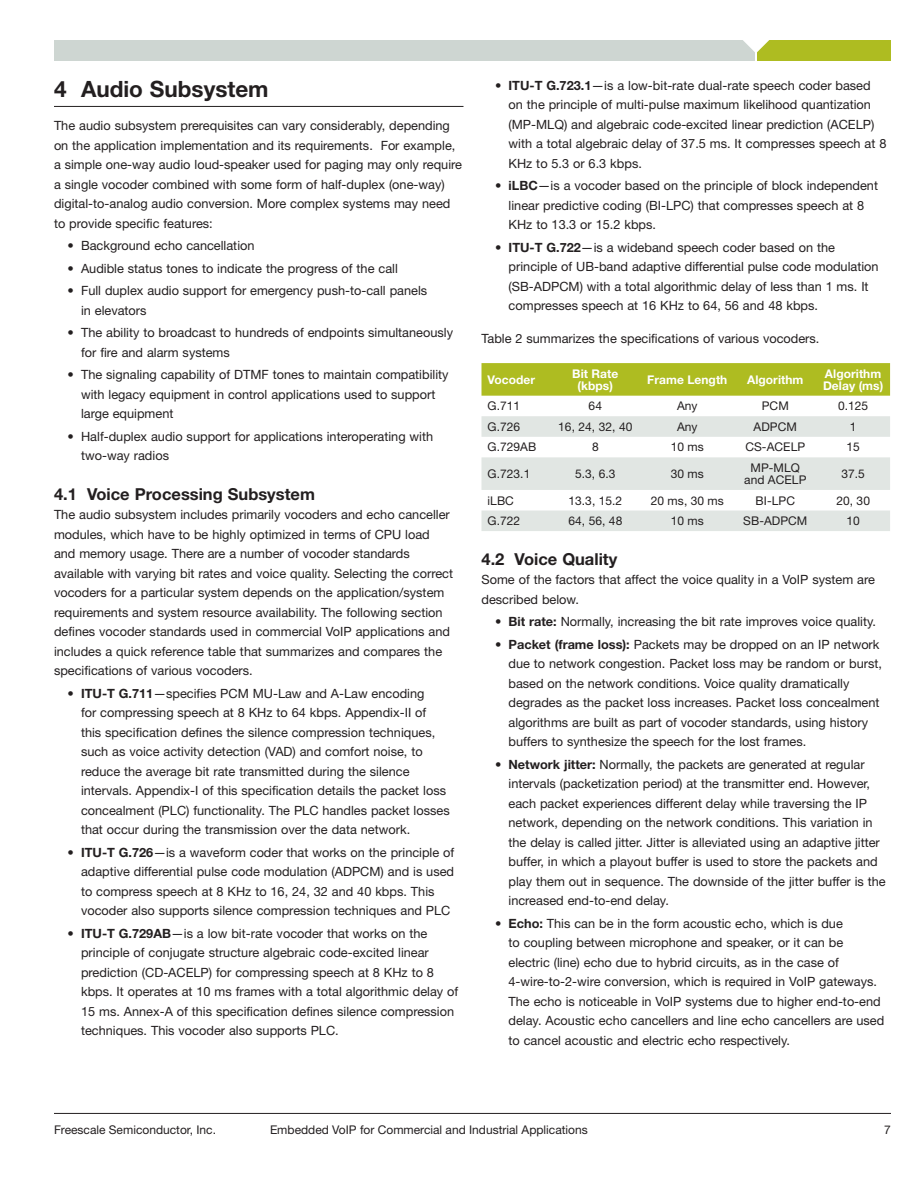
<style>
.page{position:relative;width:918px;height:1188px;background:#fff}
.page>*{position:absolute;margin:0;border:0;box-sizing:border-box;transform-origin:0 0}
.t1{font:700 22.5px "Helvetica Neue LT Pro";color:#231f20}
.t2{font:700 16.5px "Helvetica Neue LT Pro";color:#231f20}
.t3{font:12.75px/19.5px "Helvetica Neue LT Pro";color:#231f20}
.t4{font:12px/12px "Helvetica Neue LT Pro";letter-spacing:.005em;color:#231f20;text-align:center}
.t5{font:700 12px/12px "Helvetica Neue LT Pro";letter-spacing:.005em;color:#fff;text-align:center}
.s1{font-weight:700}
</style>
<div class="page">
<div style="left:54px;top:40px;width:700px;height:21px;background:#ced6d2"></div>
<div style="left:758px;top:40px;width:133px;height:21px;background:#aebc21"></div>
<svg style="left:743px;top:40px;width:26px;height:13px"></svg>
<hr style="left:54px;top:1113px;width:837px;height:1px;background:#231f20">
<hr style="left:54px;top:106px;width:410px;height:1px;background:#231f20">
<div style="left:482px;top:363px;width:408px;height:33px;background:#aebc21"></div>
<svg style="left:482px;top:416px;width:408px;height:115px;fill:#e1e6e3"></svg>
<h1 class="t1" style="left:54px;top:75px;width:216px">4 Audio Subsystem</h1>
<p class="t3" style="left:54px;top:115px;width:410px">The audio subsystem prerequisites can vary considerably, depending on the application implementation and its requirements. For example, a simple one-way audio loud-speaker used for paging may only require a single vocoder combined with some form of half-duplex (one-way) digital-to-analog audio conversion. More complex systems may need to provide specific features:</p>
<p class="t3" style="left:68px;top:235px;width:189px">• Background echo cancellation</p>
<p class="t3" style="left:68px;top:258px;width:332px">• Audible status tones to indicate the progress of the call</p>
<p class="t3" style="left:81px;top:280px;width:348px;text-indent:-14px">• Full duplex audio support for emergency push-to-call panels in elevators</p>
<p class="t3" style="left:81px;top:322px;width:373px;text-indent:-14px">• The ability to broadcast to hundreds of endpoints simultaneously for fire and alarm systems</p>
<p class="t3" style="left:81px;top:364px;width:369px;text-indent:-14px">• The signaling capability of DTMF tones to maintain compatibility with legacy equipment in control applications used to support large equipment</p>
<p class="t3" style="left:81px;top:426px;width:354px;text-indent:-14px">• Half-duplex audio support for applications interoperating with two-way radios</p>
<p class="t2" style="left:54px;top:483px;width:262px">4.1 Voice Processing Subsystem</p>
<p class="t3" style="left:54px;top:505px;width:401px">The audio subsystem includes primarily vocoders and echo canceller modules, which have to be highly optimized in terms of CPU load and memory usage. There are a number of vocoder standards available with varying bit rates and voice quality. Selecting the correct vocoders for a particular system depends on the application/system requirements and system resource availability. The following section defines vocoder standards used in commercial VoIP applications and includes a quick reference table that summarizes and compares the specifications of various vocoders.</p>
<p class="t3" style="left:81px;top:683px;width:370px;text-indent:-14px">• <span class="s1">ITU-T G.711</span>—specifies PCM MU-Law and A-Law encoding<br>for compressing speech at 8 KHz to 64 kbps. Appendix-II of this specification defines the silence compression techniques, such as voice activity detection (VAD) and comfort noise, to reduce the average bit rate transmitted during the silence intervals. Appendix-I of this specification details the packet loss concealment (PLC) functionality. The PLC handles packet losses that occur during the transmission over the data network.</p>
<p class="t3" style="left:81px;top:842px;width:375px;text-indent:-14px">• <span class="s1">ITU-T G.726</span>—is a waveform coder that works on the principle of adaptive differential pulse code modulation (ADPCM) and is used to compress speech at 8 KHz to 16, 24, 32 and 40 kbps. This vocoder also supports silence compression techniques and PLC</p>
<p class="t3" style="left:81px;top:923px;width:379px;text-indent:-14px">• <span class="s1">ITU-T G.729AB</span>—is a low bit-rate vocoder that works on the principle of conjugate structure algebraic code-excited linear prediction (CD-ACELP) for compressing speech at 8 KHz to 8 kbps. It operates at 10 ms frames with a total algorithmic delay of 15 ms. Annex-A of this specification defines silence compression techniques. This vocoder also supports PLC.</p>
<p class="t3" style="left:509px;top:75px;width:379px;text-indent:-14px">• <span class="s1">ITU-T G.723.1</span>—is a low-bit-rate dual-rate speech coder based on the principle of multi-pulse maximum likelihood quantization (MP-MLQ) and algebraic code-excited linear prediction (ACELP) with a total algebraic delay of 37.5 ms. It compresses speech at 8<br>KHz to 5.3 or 6.3 kbps.</p>
<p class="t3" style="left:509px;top:176px;width:371px;text-indent:-14px">• <span class="s1">iLBC</span>—is a vocoder based on the principle of block independent linear predictive coding (BI-LPC) that compresses speech at 8<br>KHz to 13.3 or 15.2 kbps.</p>
<p class="t3" style="left:509px;top:237px;width:371px;text-indent:-14px">• <span class="s1">ITU-T G.722</span>—is a wideband speech coder based on the principle of UB-band adaptive differential pulse code modulation (SB-ADPCM) with a total algorithmic delay of less than 1 ms. It compresses speech at 16 KHz to 64, 56 and 48 kbps.</p>
<p class="t3" style="left:482px;top:329px;width:339px">Table 2 summarizes the specifications of various vocoders.</p>
<p class="t5" style="left:488px;top:373px;width:49px">Vocoder</p>
<p class="t5" style="left:572px;top:367px;width:48px">Bit Rate (kbps)</p>
<p class="t5" style="left:647px;top:373px;width:82px">Frame Length</p>
<p class="t5" style="left:747px;top:373px;width:58px">Algorithm</p>
<p class="t5" style="left:823px;top:367px;width:62px;text-align:left">Algorithm<br>Delay (ms)</p>
<p class="t4" style="left:488px;top:400px;width:34px">G.711</p>
<p class="t4" style="left:589px;top:400px;width:15px">64</p>
<p class="t4" style="left:677px;top:400px;width:22px">Any</p>
<p class="t4" style="left:762px;top:400px;width:29px">PCM</p>
<p class="t4" style="left:838px;top:400px;width:32px">0.125</p>
<p class="t4" style="left:488px;top:420px;width:34px">G.726</p>
<p class="t4" style="left:558px;top:420px;width:76px">16, 24, 32, 40</p>
<p class="t4" style="left:677px;top:420px;width:22px">Any</p>
<p class="t4" style="left:754px;top:420px;width:45px">ADPCM</p>
<p class="t4" style="left:850px;top:420px;width:8px">1</p>
<p class="t4" style="left:488px;top:441px;width:50px">G.729AB</p>
<p class="t4" style="left:592px;top:441px;width:8px">8</p>
<p class="t4" style="left:671px;top:441px;width:35px">10 ms</p>
<p class="t4" style="left:745px;top:441px;width:61px">CS-ACELP</p>
<p class="t4" style="left:846px;top:441px;width:15px">15</p>
<p class="t4" style="left:488px;top:467px;width:44px">G.723.1</p>
<p class="t4" style="left:575px;top:467px;width:42px">5.3, 6.3</p>
<p class="t4" style="left:671px;top:467px;width:35px">30 ms</p>
<p class="t4" style="left:744px;top:461px;width:64px">MP-MLQ and ACELP</p>
<p class="t4" style="left:841px;top:467px;width:25px">37.5</p>
<p class="t4" style="left:488px;top:494px;width:28px">iLBC</p>
<p class="t4" style="left:568px;top:494px;width:55px">13.3, 15.2</p>
<p class="t4" style="left:651px;top:494px;width:75px">20 ms, 30 ms</p>
<p class="t4" style="left:756px;top:494px;width:41px">BI-LPC</p>
<p class="t4" style="left:836px;top:494px;width:35px">20, 30</p>
<p class="t4" style="left:488px;top:515px;width:34px">G.722</p>
<p class="t4" style="left:568px;top:515px;width:55px">64, 56, 48</p>
<p class="t4" style="left:671px;top:515px;width:35px">10 ms</p>
<p class="t4" style="left:743px;top:515px;width:66px">SB-ADPCM</p>
<p class="t4" style="left:847px;top:515px;width:15px">10</p>
<p class="t2" style="left:482px;top:548px;width:137px">4.2 Voice Quality</p>
<p class="t3" style="left:482px;top:570px;width:395px">Some of the factors that affect the voice quality in a VoIP system are described below.</p>
<p class="t3" style="left:495px;top:612px;width:383px">• <span class="s1">Bit rate:</span> Normally, increasing the bit rate improves voice quality.</p>
<p class="t3" style="left:509px;top:634px;width:375px;text-indent:-14px">• <span class="s1">Packet (frame loss):</span> Packets may be dropped on an IP network due to network congestion. Packet loss may be random or burst, based on the network conditions. Voice quality dramatically degrades as the packet loss increases. Packet loss concealment algorithms are built as part of vocoder standards, using history buffers to synthesize the speech for the lost frames.</p>
<p class="t3" style="left:509px;top:754px;width:379px;text-indent:-14px">• <span class="s1">Network jitter:</span> Normally, the packets are generated at regular intervals (packetization period) at the transmitter end. However, each packet experiences different delay while traversing the IP network, depending on the network conditions. This variation in the delay is called jitter. Jitter is alleviated using an adaptive jitter buffer, in which a playout buffer is used to store the packets and play them out in sequence. The downside of the jitter buffer is the increased end-to-end delay.</p>
<p class="t3" style="left:509px;top:913px;width:377px;text-indent:-14px">• <span class="s1">Echo:</span> This can be in the form acoustic echo, which is due<br>to coupling between microphone and speaker, or it can be electric (line) echo due to hybrid circuits, as in the case of 4-wire-to-2-wire conversion, which is required in VoIP gateways.<br>The echo is noticeable in VoIP systems due to higher end-to-end delay. Acoustic echo cancellers and line echo cancellers are used to cancel acoustic and electric echo respectively.</p>
<p class="t4" style="left:54px;top:1123px;width:164px">Freescale Semiconductor, Inc.</p>
<p class="t4" style="left:270px;top:1123px;width:319px">Embedded VoIP for Commercial and Industrial Applications</p>
<p class="t4" style="left:884px;top:1123px;width:8px">7</p>
</div>
